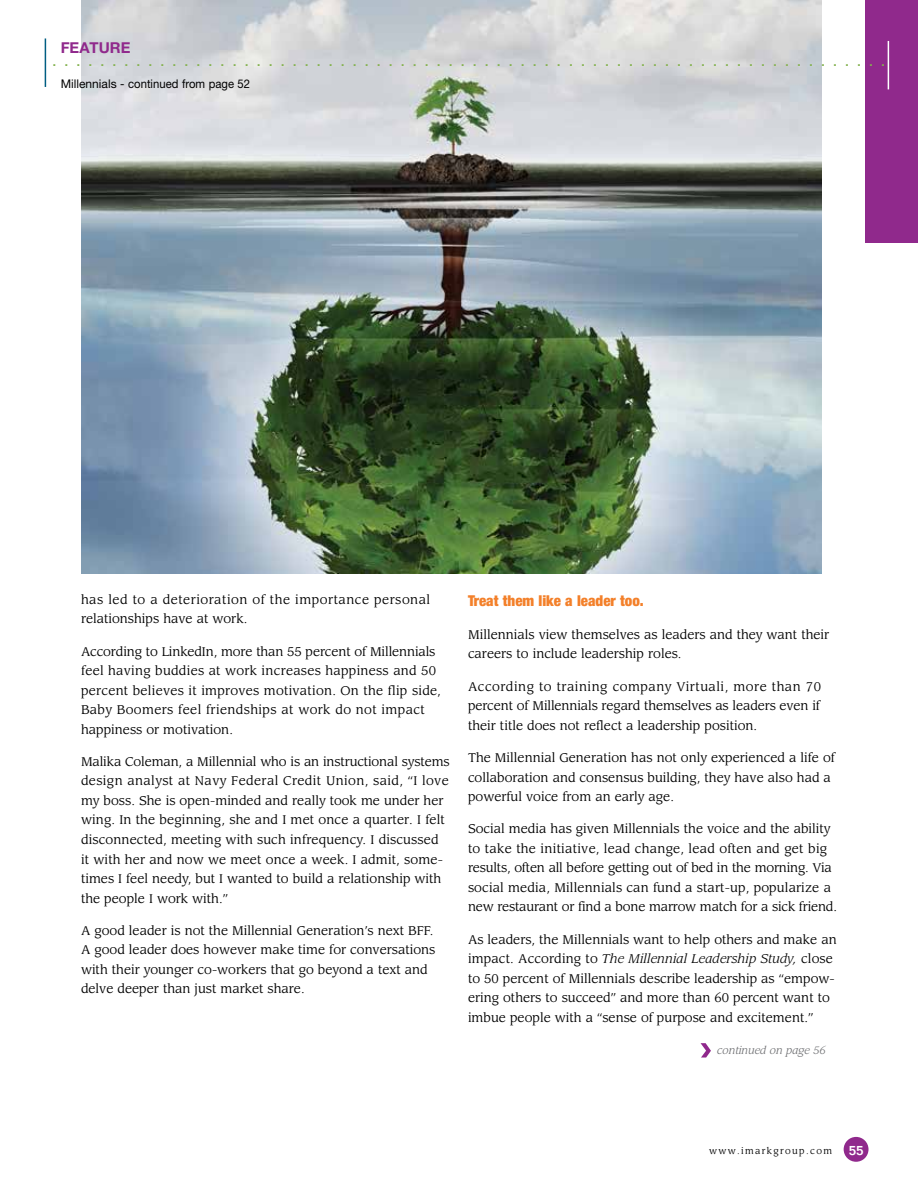
<style>
.page{position:relative;width:918px;height:1188px;background:#fff}
.page>*{position:absolute;margin:0;border:0;box-sizing:border-box;transform-origin:0 0}
.t1{font:16.5px "Helvetica Neue";color:#84b24f}
.t2{font:900 condensed 15px "Helvetica Neue";color:#f3802a}
.t3{font:700 15px "Helvetica Neue";color:#90298c}
.t4{font:12.3px/19.5px "Leawood";color:#000}
.t5{font:12.3px/19.5px "Leawood";letter-spacing:.02em;color:#000}
.t6{font:12.3px/19.5px "Leawood";letter-spacing:.04em;color:#000}
.t7{font:12px "Helvetica Neue";letter-spacing:.005em;color:#000}
.t8{font:italic 10.5px "Leawood";color:#6d6e71}
.t9{font:9px "Leawood";letter-spacing:.15em;color:#000}
.s1{font-style:italic}
.s2{font-family:"Folio";font-weight:500;font-size:13.5px;color:#fff}
</style>
<div class="page">
<img style="left:81px;top:0;width:740px;height:573px">
<div style="left:866px;top:0;width:52px;height:243px;background:#90298c"></div>
<hr style="left:45px;top:38px;width:1px;height:49px;background:#005e82">
<div style="left:844px;top:1137px;width:25px;height:25px;background:#90298c;border-radius:50%"></div>
<hr style="left:888px;top:41px;width:1px;height:48px;background:#fff">
<svg style="left:701px;top:1043px;width:10px;height:15px"></svg>
<p class="t3" style="left:61px;top:39px;width:71px">FEATURE</p>
<h1 class="t1" style="left:52px;top:51px;width:835px">......................................................................</h1>
<p class="t7" style="left:61px;top:77px;width:191px">Millennials - continued from page 52</p>
<p class="t6" style="left:81px;top:590px;width:351px">has led to a deterioration of the importance personal relationships have at work.</p>
<p class="t5" style="left:81px;top:642px;width:361px">According to LinkedIn, more than 55 percent of Millennials feel having buddies at work increases happiness and 50 percent believes it improves motivation. On the flip side, Baby Boomers feel friendships at work do not impact happiness or motivation.</p>
<p class="t4" style="left:81px;top:752px;width:370px">Malika Coleman, a Millennial who is an instructional systems design analyst at Navy Federal Credit Union, said, “I love my boss. She is open-minded and really took me under her wing. In the beginning, she and I met once a quarter. I felt disconnected, meeting with such infrequency. I discussed it with her and now we meet once a week. I admit, some&shy;times I feel needy, but I wanted to build a relationship with the people I work with.”</p>
<p class="t4" style="left:81px;top:921px;width:356px">A good leader is not the Millennial Generation’s next BFF.<br>A good leader does however make time for conversations with their younger co-workers that go beyond a text and delve deeper than just market share.</p>
<p class="t2" style="left:468px;top:592px;width:177px">Treat them like a leader too.</p>
<p class="t4" style="left:468px;top:625px;width:363px">Millennials view themselves as leaders and they want their careers to include leadership roles.</p>
<p class="t4" style="left:468px;top:677px;width:355px;text-align:justify">According to training company Virtuali, more than 70 percent of Millennials regard themselves as leaders even if their title does not reflect a leadership position.</p>
<p class="t4" style="left:468px;top:748px;width:368px">The Millennial Generation has not only experienced a life of collaboration and consensus building, they have also had a powerful voice from an early age.</p>
<p class="t4" style="left:468px;top:820px;width:371px">Social media has given Millennials the voice and the ability to take the initiative, lead change, lead often and get big results, often all before getting out of bed in the morning. Via social media, Millennials can fund a start-up, popularize a new restaurant or find a bone marrow match for a sick friend.</p>
<p class="t4" style="left:468px;top:930px;width:370px">As leaders, the Millennials want to help others and make an impact. According to <span class="s1">The Millennial Leadership Study,</span> close to 50 percent of Millennials describe leadership as “empow&shy;ering others to succeed” and more than 60 percent want to imbue people with a “sense of purpose and excitement.”</p>
<p class="t8" style="left:717px;top:1044px;width:110px">continued on page 56</p>
<p class="t9" style="left:709px;top:1146px;width:156px">www.imarkgroup.com <span class="s2">55</span></p>
</div>
